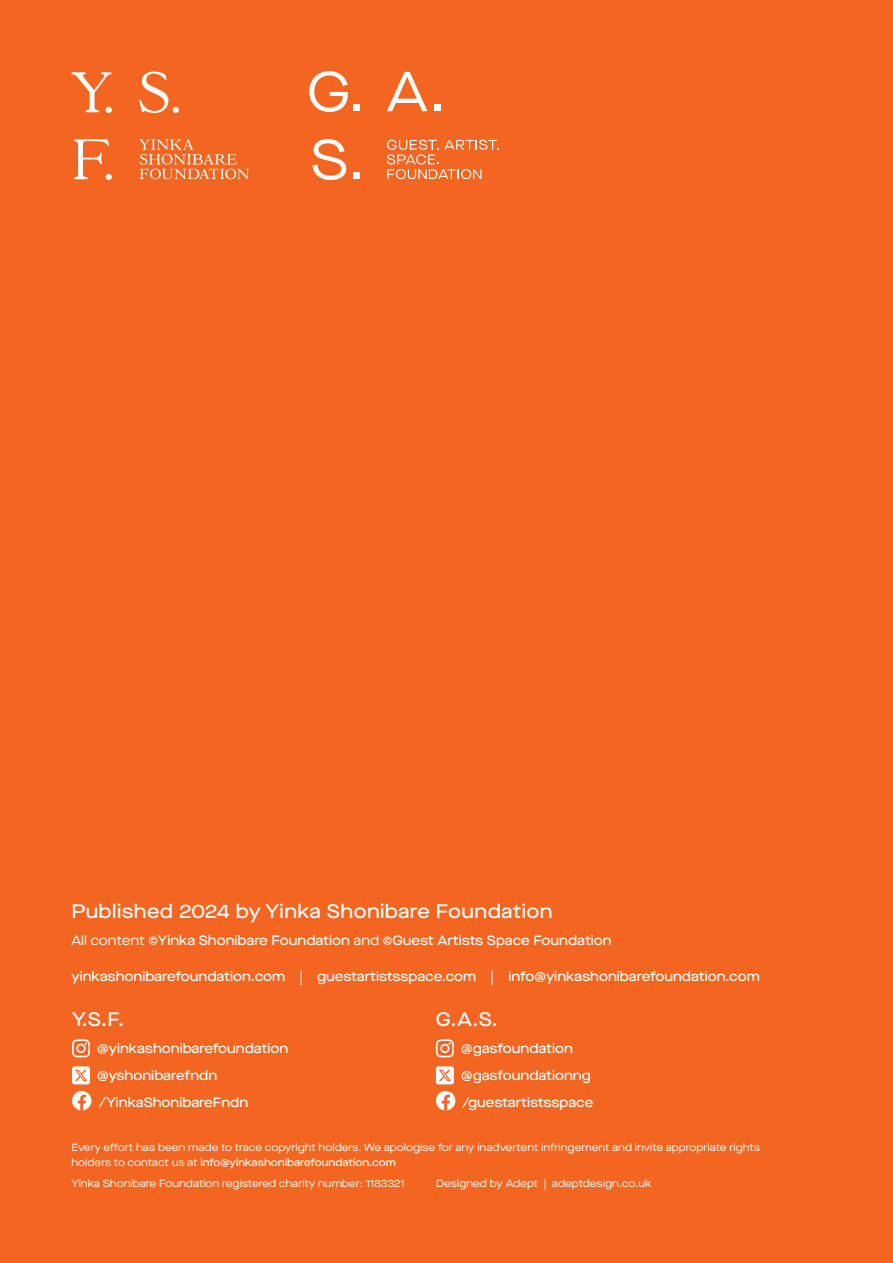
<style>
.page{position:relative;width:893px;height:1263px;background:#f36621}
.page>*{position:absolute;margin:0;border:0;box-sizing:border-box;transform-origin:0 0}
.LC_Sub_White_Medium_13x18pt{font:500 19.5px "Maison Neue Ext";letter-spacing:.02em;color:#fff}
.Body_White_Book_9x12pt{font:500 13.5px "Maison Neue Ext";color:#fff}
.Body_White_Book_9x12pt-2{font:10.5px/15px "Maison Neue Ext";color:#fff}
.s1{font-weight:400}
.s2{font-weight:500}
</style>
<div class="page">
<svg style="left:312px;top:139px;width:34px;height:41px"></svg>
<div style="left:434px;top:105px;width:7px;height:6px;background:#fff"></div>
<div style="left:353px;top:173px;width:7px;height:6px;background:#fff"></div>
<div style="left:353px;top:105px;width:7px;height:6px;background:#fff"></div>
<svg style="left:387px;top:72px;width:40px;height:39px"></svg>
<svg style="left:309px;top:71px;width:39px;height:41px"></svg>
<svg style="left:387px;top:140px;width:112px;height:39px"></svg>
<svg style="left:71px;top:72px;width:41px;height:41px"></svg>
<svg style="left:139px;top:72px;width:40px;height:41px"></svg>
<svg style="left:74px;top:139px;width:38px;height:41px"></svg>
<svg style="left:139px;top:139px;width:110px;height:40px"></svg>
<svg style="left:72px;top:1039px;width:18px;height:18px"></svg>
<svg style="left:72px;top:1066px;width:18px;height:18px"></svg>
<svg style="left:72px;top:1091px;width:20px;height:19px"></svg>
<svg style="left:436px;top:1039px;width:18px;height:18px"></svg>
<svg style="left:436px;top:1066px;width:18px;height:18px"></svg>
<svg style="left:436px;top:1091px;width:19px;height:19px"></svg>
<p class="LC_Sub_White_Medium_13x18pt" style="left:71px;top:898px;width:483px">Published 2024 by Yinka Shonibare Foundation</p>
<p class="Body_White_Book_9x12pt" style="left:71px;top:931px;width:542px"><span class="s1">All content</span> ©Yinka Shonibare Foundation <span class="s1">and</span> ©Guest Artists Space Foundation</p>
<p class="Body_White_Book_9x12pt" style="left:71px;top:967px;width:690px">yinkashonibarefoundation.com | guestartistsspace.com | info@yinkashonibarefoundation.com</p>
<p class="LC_Sub_White_Medium_13x18pt" style="left:72px;top:1006px;width:54px">Y.S.F.</p>
<p class="Body_White_Book_9x12pt" style="left:97px;top:1039px;width:193px">@yinkashonibarefoundation</p>
<p class="Body_White_Book_9x12pt" style="left:97px;top:1066px;width:122px">@yshonibarefndn</p>
<p class="Body_White_Book_9x12pt" style="left:99px;top:1093px;width:151px">/YinkaShonibareFndn</p>
<p class="LC_Sub_White_Medium_13x18pt" style="left:436px;top:1006px;width:63px">G.A.S.</p>
<p class="Body_White_Book_9x12pt" style="left:461px;top:1039px;width:113px">@gasfoundation</p>
<p class="Body_White_Book_9x12pt" style="left:461px;top:1066px;width:131px">@gasfoundationng</p>
<p class="Body_White_Book_9x12pt" style="left:463px;top:1093px;width:132px">/guestartistsspace</p>
<p class="Body_White_Book_9x12pt-2" style="left:71px;top:1140px;width:690px">Every effort has been made to trace copyright holders. We apologise for any inadvertent infringement and invite appropriate rights holders to contact us at <span class="s2">info@yinkashonibarefoundation.com</span></p>
<p class="Body_White_Book_9x12pt-2" style="left:71px;top:1176px;width:335px">Yinka Shonibare Foundation registered charity number: 1183321</p>
<p class="Body_White_Book_9x12pt-2" style="left:436px;top:1176px;width:217px">Designed by Adept | adeptdesign.co.uk</p>
</div>
